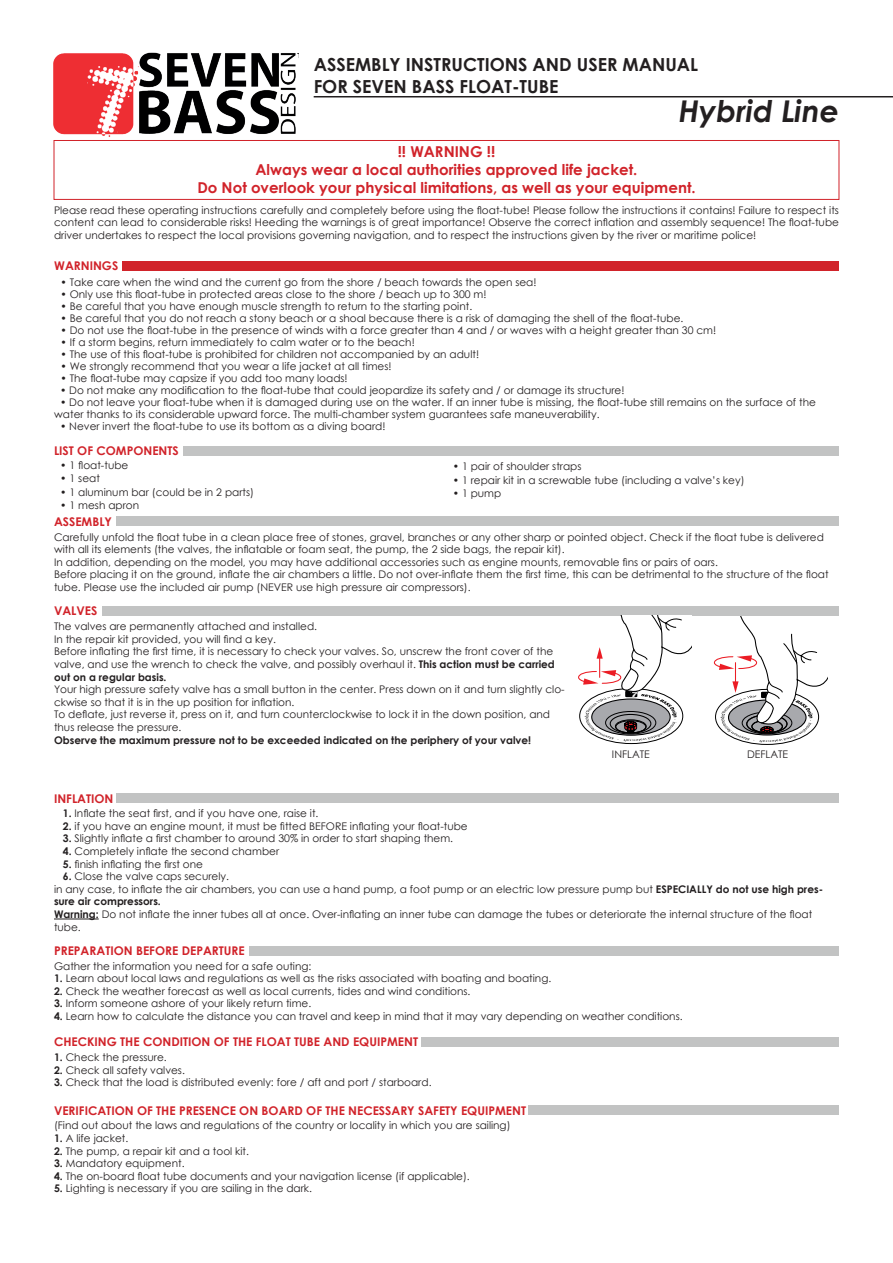
<style>
.page{position:relative;width:893px;height:1263px;background:#fff}
.page>*{position:absolute;margin:0;border:0;box-sizing:border-box;transform-origin:0 0}
.t1{font:italic 700 30px "Century Gothic";color:#231f20}
.t2{font:700 18px/21.6px "Century Gothic";color:#231f20}
.t3{font:700 15px/18px "Century Gothic";color:#d1232a;text-align:center}
.t4{font:700 12px "Century Gothic";color:#d1232a}
.t5{font:10.5px/12.6px "Century Gothic";color:#231f20}
.t6{font:700 10.5px "Century Gothic";color:#231f20}
.s1{font-weight:700}
</style>
<div class="page">
<hr style="left:314px;top:96px;width:579px;height:1px;background:#231f20">
<div style="left:54px;top:140px;width:785px;height:60px;border:1px solid #d1232a"></div>
<hr style="left:54px;top:918px;width:45px;height:1px;background:#231f20">
<div style="left:183px;top:446px;width:656px;height:9px;background:#c2c3c3"></div>
<div style="left:122px;top:261px;width:717px;height:9px;background:#d1232a"></div>
<div style="left:116px;top:517px;width:723px;height:9px;background:#c2c3c3"></div>
<div style="left:103px;top:606px;width:736px;height:10px;background:#c2c3c3"></div>
<div style="left:117px;top:793px;width:722px;height:10px;background:#c2c3c3"></div>
<div style="left:250px;top:946px;width:589px;height:9px;background:#c2c3c3"></div>
<div style="left:422px;top:1037px;width:417px;height:9px;background:#c2c3c3"></div>
<div style="left:529px;top:1106px;width:310px;height:9px;background:#c2c3c3"></div>
<img style="left:53px;top:52px;width:246px;height:85px">
<svg style="left:578px;top:616px;width:113px;height:125px"></svg>
<svg style="left:713px;top:616px;width:114px;height:126px"></svg>
<h2 class="t2" style="left:314px;top:53px;width:386px">ASSEMBLY INSTRUCTIONS AND USER MANUAL<br>FOR SEVEN BASS FLOAT-TUBE</h2>
<h1 class="t1" style="left:679px;top:89px;width:162px">Hybrid Line</h1>
<h3 class="t3" style="left:197px;top:142px;width:500px">!! WARNING !!<br>Always wear a local authorities approved life jacket.<br>Do Not overlook your physical limitations, as well as your equipment.</h3>
<p class="t5" style="left:54px;top:203px;width:786px;text-align:justify">Please read these operating instructions carefully and completely before using the float-tube! Please follow the instructions it contains! Failure to respect its content can lead to considerable risks! Heeding the warnings is of great importance! Observe the correct inflation and assembly sequence! The float-tube driver undertakes to respect the local provisions governing navigation, and to respect the instructions given by the river or maritime police!</p>
<p class="t4" style="left:54px;top:256px;width:66px">WARNINGS</p>
<p class="t5" style="left:60px;top:276px;width:478px">• Take care when the wind and the current go from the shore / beach towards the open sea!</p>
<p class="t5" style="left:60px;top:288px;width:428px">• Only use this float-tube in protected areas close to the shore / beach up to 300 m!</p>
<p class="t5" style="left:60px;top:300px;width:413px">• Be careful that you have enough muscle strength to return to the starting point.</p>
<p class="t5" style="left:60px;top:312px;width:624px">• Be careful that you do not reach a stony beach or a shoal because there is a risk of damaging the shell of the float-tube.</p>
<p class="t5" style="left:60px;top:324px;width:657px">• Do not use the float-tube in the presence of winds with a force greater than 4 and / or waves with a height greater than 30 cm!</p>
<p class="t5" style="left:60px;top:336px;width:356px">• If a storm begins, return immediately to calm water or to the beach!</p>
<p class="t5" style="left:60px;top:348px;width:420px">• The use of this float-tube is prohibited for children not accompanied by an adult!</p>
<p class="t5" style="left:60px;top:360px;width:333px">• We strongly recommend that you wear a life jacket at all times!</p>
<p class="t5" style="left:60px;top:372px;width:289px">• The float-tube may capsize if you add too many loads!</p>
<p class="t5" style="left:60px;top:384px;width:566px">• Do not make any modification to the float-tube that could jeopardize its safety and / or damage its structure!</p>
<p class="t5" style="left:54px;top:396px;width:763px;line-height:12px;text-indent:6px">• Do not leave your float-tube when it is damaged during use on the water. If an inner tube is missing, the float-tube still remains on the surface of the water thanks to its considerable upward force. The multi-chamber system guarantees safe maneuverability.</p>
<p class="t5" style="left:60px;top:420px;width:327px">• Never invert the float-tube to use its bottom as a diving board!</p>
<p class="t4" style="left:54px;top:442px;width:126px">LIST OF COMPONENTS</p>
<p class="t5" style="left:60px;top:458px;width:70px">• 1 float-tube</p>
<p class="t5" style="left:60px;top:472px;width:41px">• 1 seat</p>
<p class="t5" style="left:60px;top:485px;width:195px">• 1 aluminum bar (could be in 2 parts)</p>
<p class="t5" style="left:60px;top:499px;width:80px">• 1 mesh apron</p>
<p class="t4" style="left:54px;top:512px;width:60px">ASSEMBLY</p>
<p class="t5" style="left:453px;top:460px;width:130px">• 1 pair of shoulder straps</p>
<p class="t5" style="left:453px;top:474px;width:293px">• 1 repair kit in a screwable tube (including a valve’s key)</p>
<p class="t5" style="left:453px;top:487px;width:50px">• 1 pump</p>
<p class="t5" style="left:54px;top:530px;width:776px">Carefully unfold the float tube in a clean place free of stones, gravel, branches or any other sharp or pointed object. Check if the float tube is delivered with all its elements (the valves, the inflatable or foam seat, the pump, the 2 side bags, the repair kit).<br>In addition, depending on the model, you may have additional accessories such as engine mounts, removable fins or pairs of oars.<br>Before placing it on the ground, inflate the air chambers a little. Do not over-inflate them the first time, this can be detrimental to the structure of the float tube. Please use the included air pump (NEVER use high pressure air compressors).</p>
<p class="t4" style="left:54px;top:602px;width:45px">VALVES</p>
<p class="t5" style="left:54px;top:620px;width:502px">The valves are permanently attached and installed.<br>In the repair kit provided, you will find a key.<br>Before inflating the first time, it is necessary to check your valves. So, unscrew the front cover of the valve, and use the wrench to check the valve, and possibly overhaul it. <span class="s1">This action must be carried out on a regular basis.</span></p>
<p class="t5" style="left:54px;top:683px;width:512px">Your high pressure safety valve has a small button in the center. Press down on it and turn slightly clo&shy;ckwise so that it is in the up position for inflation.<br>To deflate, just reverse it, press on it, and turn counterclockwise to lock it in the down position, and thus release the pressure.</p>
<p class="t6" style="left:54px;top:732px;width:479px">Observe the maximum pressure not to be exceeded indicated on the periphery of your valve!</p>
<p class="t5" style="left:612px;top:747px;width:39px">INFLATE</p>
<p class="t5" style="left:747px;top:747px;width:43px">DEFLATE</p>
<p class="t4" style="left:54px;top:789px;width:61px">INFLATION</p>
<p class="t5" style="left:63px;top:807px;width:257px"><span class="s1">1.</span> Inflate the seat first, and if you have one, raise it.</p>
<p class="t5" style="left:63px;top:819px;width:406px"><span class="s1">2.</span> if you have an engine mount, it must be fitted BEFORE inflating your float-tube</p>
<p class="t5" style="left:63px;top:832px;width:392px"><span class="s1">3.</span> Slightly inflate a first chamber to around 30% in order to start shaping them.</p>
<p class="t5" style="left:63px;top:845px;width:218px"><span class="s1">4.</span> Completely inflate the second chamber</p>
<p class="t5" style="left:63px;top:857px;width:142px"><span class="s1">5.</span> finish inflating the first one</p>
<p class="t5" style="left:54px;top:870px;width:771px;text-indent:9px"><span class="s1">6.</span> Close the valve caps securely.<br>in any case, to inflate the air chambers, you can use a hand pump, a foot pump or an electric low pressure pump but <span class="s1">ESPECIALLY do not use high pres&shy;sure air compressors.<br>Warning:</span> Do not inflate the inner tubes all at once. Over-inflating an inner tube can damage the tubes or deteriorate the internal structure of the float tube.</p>
<p class="t4" style="left:54px;top:941px;width:192px">PREPARATION BEFORE DEPARTURE</p>
<p class="t5" style="left:54px;top:959px;width:259px">Gather the information you need for a safe outing:</p>
<p class="t5" style="left:54px;top:972px;width:499px"><span class="s1">1.</span> Learn about local laws and regulations as well as the risks associated with boating and boating.</p>
<p class="t5" style="left:54px;top:984px;width:418px"><span class="s1">2.</span> Check the weather forecast as well as local currents, tides and wind conditions.</p>
<p class="t5" style="left:54px;top:997px;width:259px"><span class="s1">3.</span> Inform someone ashore of your likely return time.</p>
<p class="t5" style="left:54px;top:1010px;width:630px"><span class="s1">4.</span> Learn how to calculate the distance you can travel and keep in mind that it may vary depending on weather conditions.</p>
<p class="t4" style="left:54px;top:1033px;width:366px">CHECKING THE CONDITION OF THE FLOAT TUBE AND EQUIPMENT</p>
<p class="t5" style="left:54px;top:1051px;width:114px"><span class="s1">1.</span> Check the pressure.</p>
<p class="t5" style="left:54px;top:1063px;width:132px"><span class="s1">2.</span> Check all safety valves.</p>
<p class="t5" style="left:54px;top:1076px;width:379px"><span class="s1">3.</span> Check that the load is distributed evenly: fore / aft and port / starboard.</p>
<p class="t4" style="left:54px;top:1101px;width:474px">VERIFICATION OF THE PRESENCE ON BOARD OF THE NECESSARY SAFETY EQUIPMENT</p>
<p class="t5" style="left:54px;top:1119px;width:458px">(Find out about the laws and regulations of the country or locality in which you are sailing)</p>
<p class="t5" style="left:54px;top:1132px;width:76px"><span class="s1">1.</span> A life jacket.</p>
<p class="t5" style="left:54px;top:1144px;width:197px"><span class="s1">2.</span> The pump, a repair kit and a tool kit.</p>
<p class="t5" style="left:54px;top:1157px;width:132px"><span class="s1">3.</span> Mandatory equipment.</p>
<p class="t5" style="left:54px;top:1169px;width:417px"><span class="s1">4.</span> The on-board float tube documents and your navigation license (if applicable).</p>
<p class="t5" style="left:54px;top:1182px;width:260px"><span class="s1">5.</span> Lighting is necessary if you are sailing in the dark.</p>
</div>
